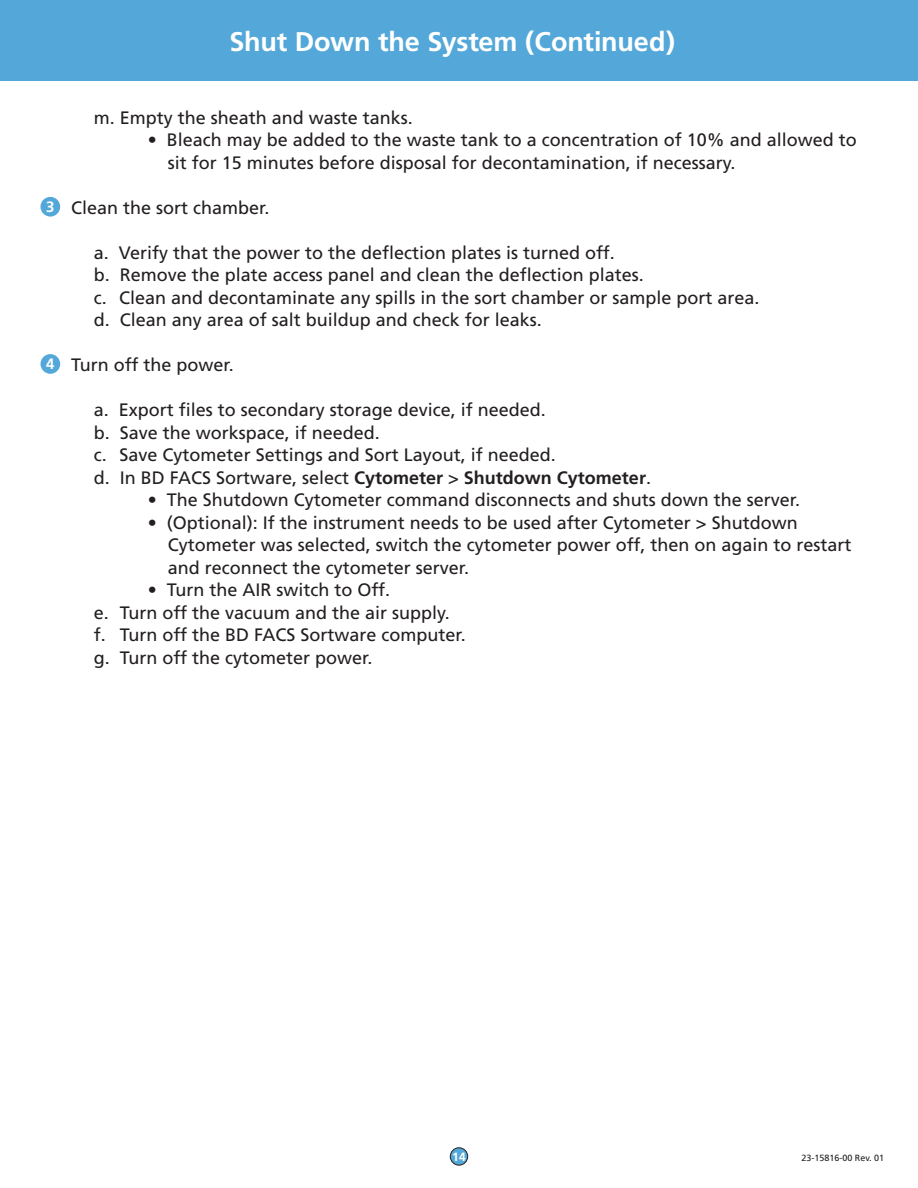
<style>
.page{position:relative;width:918px;height:1188px;background:#fff}
.page>*{position:absolute;margin:0;border:0;box-sizing:border-box;transform-origin:0 0}
.t1{font:700 27px "Frutiger";letter-spacing:-.005em;color:#fff}
.t2{font:18px/22.5px "Frutiger";color:#231f20}
.t3{font:700 15px "Frutiger";color:#fff}
.t4{font:700 12px "Frutiger";color:#fff}
.t5{font:9px "Frutiger";color:#231f20}
.s1{font-weight:700}
</style>
<div class="page">
<div style="left:0;top:0;width:918px;height:81px;background:#54a8d9"></div>
<div style="left:41px;top:198px;width:18px;height:18px;background:#54a8d9;border-radius:50%"></div>
<div style="left:40px;top:197px;width:20px;height:20px;border:2px solid #54a8d9;border-radius:50%"></div>
<div style="left:41px;top:355px;width:18px;height:18px;background:#54a8d9;border-radius:50%"></div>
<div style="left:40px;top:354px;width:20px;height:20px;border:2px solid #54a8d9;border-radius:50%"></div>
<div style="left:450px;top:1148px;width:18px;height:17px;background:#54a8d9;border-radius:50%"></div>
<div style="left:450px;top:1147px;width:18px;height:19px;border:1px solid #231f20;border-radius:50%"></div>
<h1 class="t1" style="left:229px;top:25px;width:447px">Shut Down the System (Continued)</h1>
<p class="t3" style="left:46px;top:198px;width:10px">3</p>
<p class="t3" style="left:46px;top:355px;width:10px">4</p>
<p class="t2" style="left:94px;top:106px;width:321px">m. Empty the sheath and waste tanks.</p>
<p class="t2" style="left:168px;top:129px;width:691px;text-indent:-20px">• Bleach may be added to the waste tank to a concentration of 10% and allowed to sit for 15 minutes before disposal for decontamination, if necessary.</p>
<p class="t2" style="left:71px;top:196px;width:200px">Clean the sort chamber.</p>
<p class="t2" style="left:94px;top:241px;width:667px">a. Verify that the power to the deflection plates is turned off.<br>b. Remove the plate access panel and clean the deflection plates.<br>c. Clean and decontaminate any spills in the sort chamber or sample port area. d. Clean any area of salt buildup and check for leaks.</p>
<p class="t2" style="left:71px;top:354px;width:164px">Turn off the power.</p>
<p class="t2" style="left:94px;top:399px;width:559px">a. Export files to secondary storage device, if needed.<br>b. Save the workspace, if needed.<br>c. Save Cytometer Settings and Sort Layout, if needed.<br>d. In BD FACS Sortware, select <span class="s1">Cytometer</span> &gt; <span class="s1">Shutdown Cytometer</span>.</p>
<p class="t2" style="left:148px;top:489px;width:654px">• The Shutdown Cytometer command disconnects and shuts down the server.</p>
<p class="t2" style="left:168px;top:511px;width:685px;text-indent:-20px">• (Optional): If the instrument needs to be used after Cytometer &gt; Shutdown<br>Cytometer was selected, switch the cytometer power off, then on again to restart and reconnect the cytometer server.</p>
<p class="t2" style="left:94px;top:579px;width:374px;text-indent:54px">• Turn the AIR switch to Off.<br>e. Turn off the vacuum and the air supply. f. Turn off the BD FACS Sortware computer. g. Turn off the cytometer power.</p>
<p class="t4" style="left:452px;top:1149px;width:15px">14</p>
<p class="t5" style="left:801px;top:1153px;width:84px">23-15816-00 Rev. 01</p>
</div>
